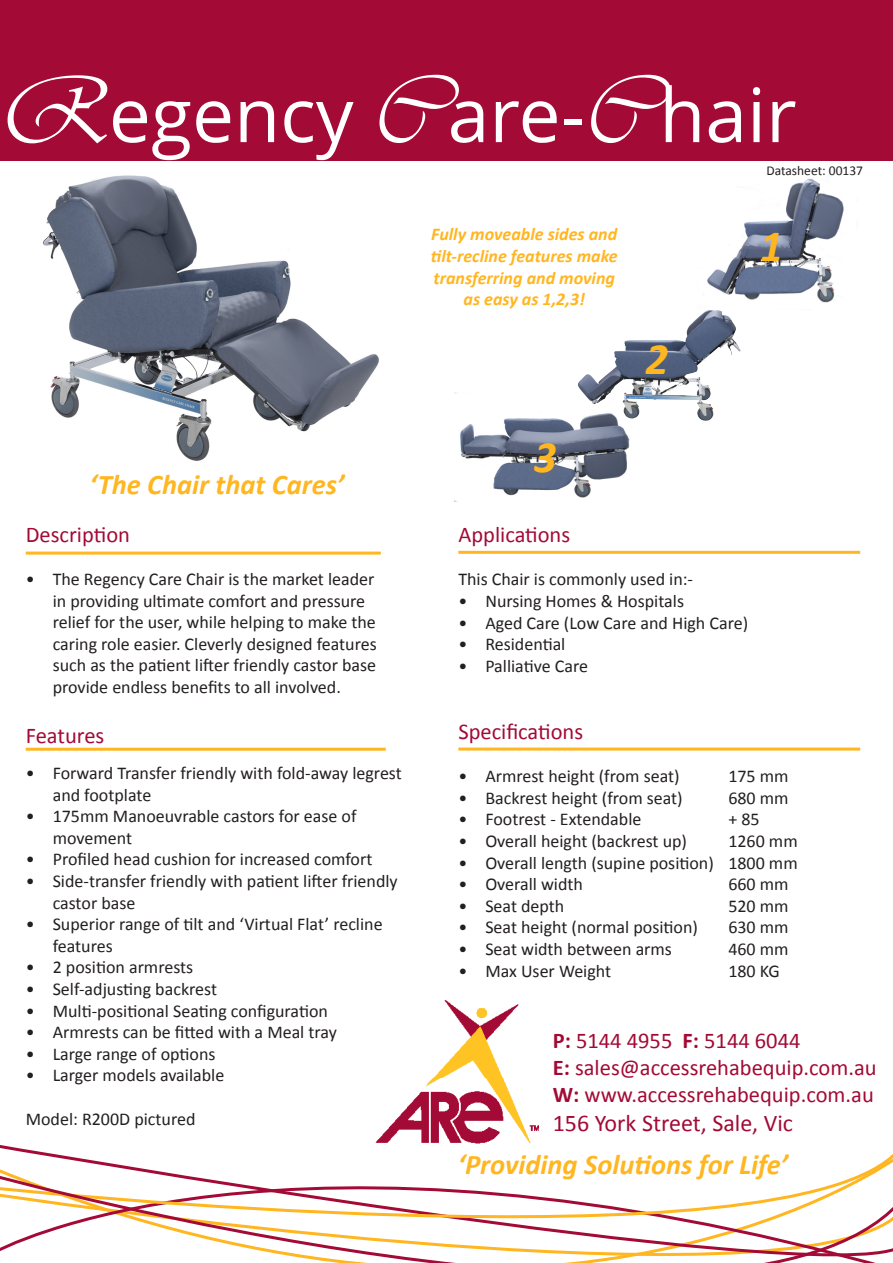
<style>
.page{position:relative;width:893px;height:1263px;background:#fff}
.page>*{position:absolute;margin:0;border:0;box-sizing:border-box;transform-origin:0 0}
.t1{font:75px "Open Sans";color:#fff}
.t2{font:italic 700 45px "Calibri";color:#ffb620}
.t3{font:italic 700 28.5px "Calibri";color:#ffb620}
.t4{font:24px "Calibri";color:#a30a35}
.t5{font:22.5px/27px "Calibri";color:#a30a35}
.t6{font:18px/21.6px "Calibri";color:#231f20}
.t7{font:italic 700 18px/21.6px "Calibri";color:#ffb620;text-align:center}
.t8{font:13.5px "Calibri";color:#231f20}
.s1{font-family:"Vivaldii";font-size:97.5px}
.s2{font-weight:700}
</style>
<div class="page">
<hr style="left:458px;top:747px;width:402px;height:3px;background:#ffb620">
<hr style="left:458px;top:551px;width:402px;height:3px;background:#ffb620">
<img style="left:455px;top:392px;width:180px;height:109px">
<hr style="left:26px;top:748px;width:360px;height:3px;background:#ffb620">
<svg style="left:0;top:1145px;width:893px;height:28px"></svg>
<svg style="left:0;top:1173px;width:893px;height:90px"></svg>
<img style="left:11px;top:160px;width:384px;height:301px">
<img style="left:372px;top:1000px;width:166px;height:152px">
<div style="left:0;top:0;width:893px;height:160px;background:#a30a35"></div>
<img style="left:578px;top:310px;width:130px;height:94px">
<img style="left:703px;top:178px;width:155px;height:125px">
<hr style="left:26px;top:552px;width:355px;height:3px;background:#ffb620">
<p class="t1" style="left:0;top:72px;width:798px"><span class="s1">R</span>egency <span class="s1">C</span>are-<span class="s1">C</span>hair</p>
<p class="t8" style="left:766px;top:162px;width:98px">Datasheet: 00137</p>
<p class="t7" style="left:431px;top:224px;width:188px">Fully moveable sides and tilt-recline features make transferring and moving as easy as 1,2,3!</p>
<p class="t2" style="left:760px;top:217px;width:24px">1</p>
<p class="t2" style="left:646px;top:330px;width:24px">2</p>
<p class="t3" style="left:89px;top:467px;width:256px">‘The Chair that Cares’</p>
<p class="t5" style="left:26px;top:521px;width:106px">Description</p>
<p class="t6" style="left:53px;top:568px;width:326px;text-indent:-27px">• The Regency Care Chair is the market leader in providing ultimate comfort and pressure relief for the user, while helping to make the caring role easier. Cleverly designed features such as the patient lifter friendly castor base provide endless benefits to all involved.</p>
<p class="t5" style="left:26px;top:722px;width:80px">Features</p>
<p class="t6" style="left:53px;top:762px;width:351px;text-indent:-27px">• Forward Transfer friendly with fold-away legrest and footplate</p>
<p class="t6" style="left:53px;top:805px;width:305px;text-indent:-27px">• 175mm Manoeuvrable castors for ease of movement</p>
<p class="t6" style="left:26px;top:849px;width:348px">• Profiled head cushion for increased comfort</p>
<p class="t6" style="left:53px;top:870px;width:347px;text-indent:-27px">• Side-transfer friendly with patient lifter friendly castor base</p>
<p class="t6" style="left:53px;top:913px;width:331px;text-indent:-27px">• Superior range of tilt and ‘Virtual Flat’ recline features</p>
<p class="t6" style="left:26px;top:957px;width:169px">• 2 position armrests</p>
<p class="t6" style="left:26px;top:978px;width:193px">• Self-adjusting backrest</p>
<p class="t6" style="left:26px;top:1000px;width:304px">• Multi-positional Seating configuration</p>
<p class="t6" style="left:26px;top:1021px;width:313px">• Armrests can be fitted with a Meal tray</p>
<p class="t6" style="left:26px;top:1043px;width:191px">• Large range of options</p>
<p class="t6" style="left:26px;top:1065px;width:200px">• Larger models available</p>
<p class="t6" style="left:26px;top:1108px;width:171px">Model: R200D pictured</p>
<p class="t2" style="left:534px;top:428px;width:24px">3</p>
<p class="t5" style="left:458px;top:521px;width:113px">Applications</p>
<p class="t6" style="left:458px;top:569px;width:236px">This Chair is commonly used in:-</p>
<p class="t6" style="left:458px;top:590px;width:227px">• Nursing Homes &amp; Hospitals</p>
<p class="t6" style="left:458px;top:612px;width:291px">• Aged Care (Low Care and High Care)</p>
<p class="t6" style="left:458px;top:633px;width:109px">• Residential</p>
<p class="t6" style="left:458px;top:655px;width:131px">• Palliative Care</p>
<p class="t5" style="left:458px;top:718px;width:126px">Specifications</p>
<p class="t6" style="left:458px;top:765px;width:223px">• Armrest height (from seat)</p>
<p class="t6" style="left:728px;top:765px;width:62px">175 mm</p>
<p class="t6" style="left:458px;top:787px;width:226px">• Backrest height (from seat)</p>
<p class="t6" style="left:728px;top:787px;width:62px">680 mm</p>
<p class="t6" style="left:458px;top:809px;width:185px">• Footrest - Extendable</p>
<p class="t6" style="left:728px;top:809px;width:33px">+ 85</p>
<p class="t6" style="left:458px;top:830px;width:230px">• Overall height (backrest up)</p>
<p class="t6" style="left:728px;top:830px;width:71px">1260 mm</p>
<p class="t6" style="left:458px;top:852px;width:341px">• Overall length (supine position) 1800 mm</p>
<p class="t6" style="left:458px;top:873px;width:126px">• Overall width</p>
<p class="t6" style="left:728px;top:873px;width:62px">660 mm</p>
<p class="t6" style="left:458px;top:895px;width:108px">• Seat depth</p>
<p class="t6" style="left:728px;top:895px;width:62px">520 mm</p>
<p class="t6" style="left:458px;top:917px;width:241px">• Seat height (normal position)</p>
<p class="t6" style="left:728px;top:917px;width:62px">630 mm</p>
<p class="t6" style="left:458px;top:938px;width:215px">• Seat width between arms</p>
<p class="t6" style="left:728px;top:938px;width:62px">460 mm</p>
<p class="t6" style="left:458px;top:960px;width:154px">• Max User Weight</p>
<p class="t6" style="left:728px;top:960px;width:53px">180 KG</p>
<p class="t5" style="left:553px;top:1027px;width:325px"><span class="s2">P:</span> 5144 4955 <span class="s2">F:</span> 5144 6044<br><span class="s2">E:</span> sales@accessrehabequip.com.au<br><span class="s2">W:</span> www.accessrehabequip.com.au</p>
<p class="t4" style="left:553px;top:1107px;width:242px">156 York Street, Sale, Vic</p>
<p class="t3" style="left:458px;top:1146px;width:332px">‘Providing Solutions for Life’</p>
</div>
